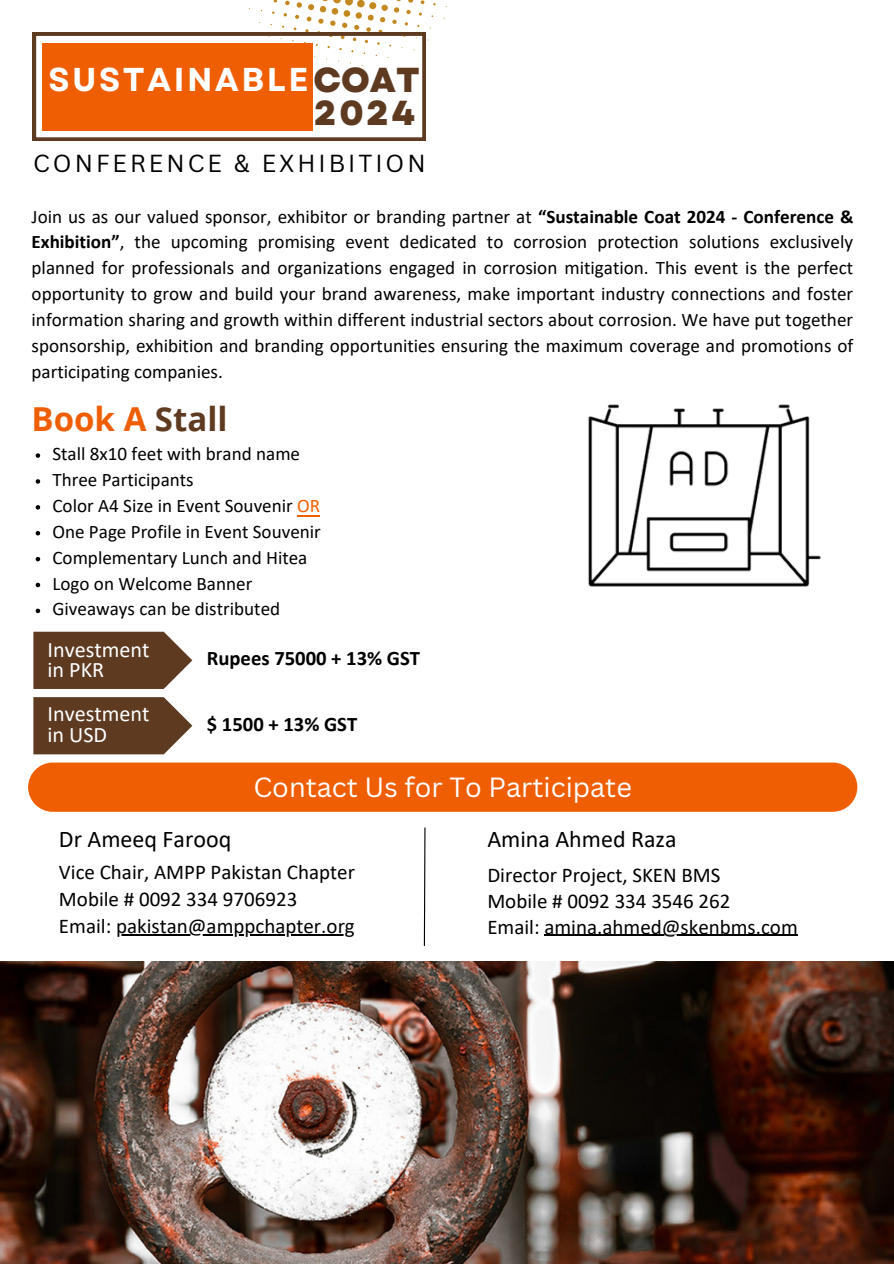
<style>
.page{position:relative;width:894px;height:1264px;background:#fff}
.page>*{position:absolute;margin:0;border:0;box-sizing:border-box;transform-origin:0 0}
.t1{font:800 34.65px "Garet";color:#5e3a21}
.t2{font:700 33px "Garet";letter-spacing:.075em;color:#fff}
.t3{font:700 33px "Open Sans";color:#ef5e03}
.t4{font:27px "Canva Sans";color:#fff}
.t5{font:24px "Calibri";color:#000}
.t6{font:24px "Canva Sans";letter-spacing:.125em;color:#000}
.t7{font:22.2px/20.2px "Calibri";color:#fff}
.t8{font:21px "Calibri";color:#000}
.t9{font:700 20.7px "Calibri";color:#000}
.t10{font:19.05px/25.8px "Calibri";color:#000;text-align:justify}
.s1{font-weight:800;font-size:34.65px;color:#5e3a21}
.s2{font-weight:700}
.s3{color:#5e3a21}
.s4{color:#ef5e03}
</style>
<div class="page">
<svg style="left:33px;top:0;width:402px;height:141px"></svg>
<div style="left:42px;top:43px;width:270px;height:87px;background:#ef5e03"></div>
<svg style="left:423px;top:827px;width:3px;height:119px"></svg>
<div style="left:28px;top:762px;width:829px;height:49px;background:#ef5e03;border-radius:25px"></div>
<img style="left:0;top:961px;width:893px;height:302px">
<img style="left:588px;top:404px;width:233px;height:183px">
<svg style="left:33px;top:631px;width:159px;height:58px;background:#6e4e37"></svg>
<hr style="left:116px;top:934px;width:239px;height:1px;background:#000">
<hr style="left:544px;top:934px;width:253px;height:2px;background:#000">
<svg style="left:36px;top:453px;width:4px;height:5px"></svg>
<svg style="left:36px;top:479px;width:4px;height:4px"></svg>
<svg style="left:36px;top:505px;width:4px;height:4px"></svg>
<svg style="left:36px;top:531px;width:4px;height:4px"></svg>
<svg style="left:36px;top:557px;width:4px;height:4px"></svg>
<svg style="left:36px;top:582px;width:4px;height:5px"></svg>
<svg style="left:36px;top:608px;width:4px;height:5px"></svg>
<svg style="left:33px;top:697px;width:159px;height:57px;background:#6c4c35"></svg>
<svg style="left:297px;top:515px;width:23px;height:1px"></svg>
<p class="t2" style="left:48px;top:56px;width:373px">SUSTAINABLE<span class="s1">COAT</span></p>
<h1 class="t1" style="left:314px;top:88px;width:102px">2024</h1>
<h1 class="t6" style="left:33px;top:147px;width:394px">CONFERENCE &amp; EXHIBITION</h1>
<h6 class="t10" style="left:32px;top:205px;width:823px">Join us as our valued sponsor, exhibitor or branding partner at <span class="s2">“Sustainable Coat 2024 - Conference &amp; Exhibition”</span>, the upcoming promising event dedicated to corrosion protection solutions exclusively planned for professionals and organizations engaged in corrosion mitigation. This event is the perfect opportunity to grow and build your brand awareness, make important industry connections and foster information sharing and growth within different industrial sectors about corrosion. We have put together sponsorship, exhibition and branding opportunities ensuring the maximum coverage and promotions of participating companies.</h6>
<h5 class="t3" style="left:32px;top:396px;width:197px">Book A <span class="s3">Stall</span></h5>
<p class="t10" style="left:52px;top:442px;width:270px;text-align:left">Stall 8x10 feet with brand name<br>Three Participants<br>Color A4 Size in Event Souvenir <span class="s4">OR<br></span>One Page Profile in Event Souvenir<br>Complementary Lunch and Hitea<br>Logo on Welcome Banner<br>Giveaways can be distributed</p>
<p class="t7" style="left:47px;top:641px;width:103px">Investment in PKR</p>
<p class="t9" style="left:207px;top:650px;width:215px">Rupees 75000 + 13% GST</p>
<p class="t7" style="left:47px;top:705px;width:103px">Investment in USD</p>
<p class="t9" style="left:207px;top:715px;width:152px">$ 1500 + 13% GST</p>
<h4 class="t4" style="left:253px;top:768px;width:380px">Contact Us for To Participate</h4>
<p class="t5" style="left:59px;top:828px;width:174px">Dr Ameeq Farooq</p>
<p class="t8" style="left:59px;top:863px;width:297px">Vice Chair, AMPP Pakistan Chapter</p>
<p class="t8" style="left:59px;top:890px;width:240px">Mobile # 0092 334 9706923</p>
<p class="t8" style="left:59px;top:917px;width:297px">Email: pakistan@amppchapter.org</p>
<p class="t5" style="left:487px;top:828px;width:191px">Amina Ahmed Raza</p>
<p class="t8" style="left:487px;top:866px;width:234px">Director Project, SKEN BMS</p>
<h5 class="t8" style="left:487px;top:892px;width:244px">Mobile # 0092 334 3546 262</h5>
<p class="t8" style="left:487px;top:918px;width:312px">Email: amina.ahmed@skenbms.com</p>
</div>
